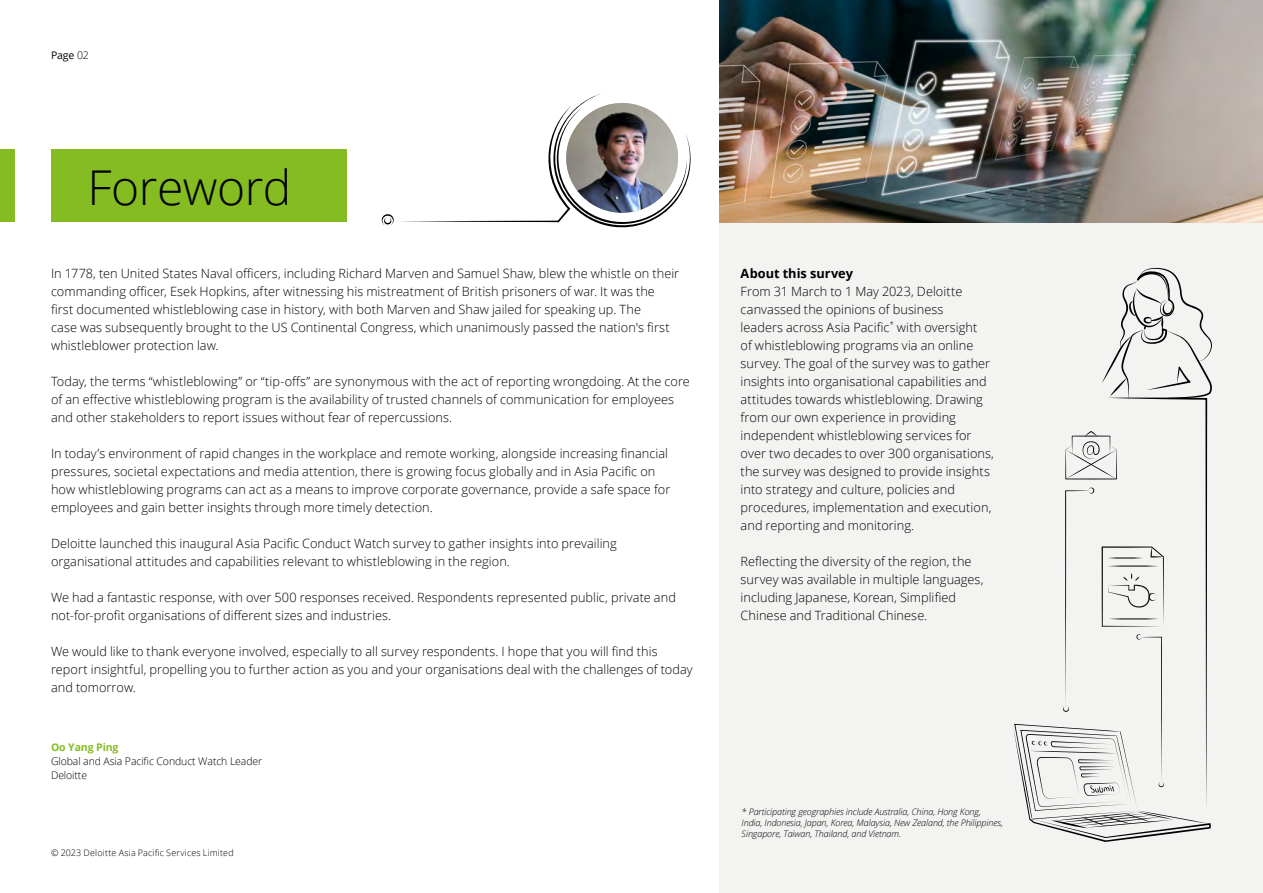
<style>
.page{position:relative;width:1263px;height:893px;background:#fff}
.page>*{position:absolute;margin:0;border:0;box-sizing:border-box;transform-origin:0 0}
.t1{font:300 48px "Open Sans";letter-spacing:-.01em;color:#000}
.t2{font:300 12.75px/18px "Open Sans";letter-spacing:.005em;color:#000}
.t3{font:700 12.75px "Open Sans";letter-spacing:.005em;color:#000}
.t4{font:300 10.5px/14.2px "Open Sans";letter-spacing:-.01em;color:#000}
.t5{font:700 10.5px "Open Sans";letter-spacing:-.01em;color:#85bc22}
.t6{font:10.5px "Open Sans";color:#000}
.t7{font:italic 300 9px/10.8px "Open Sans";letter-spacing:-.01em;color:#000}
.t8{font:300 9px "Open Sans";letter-spacing:.015em;color:#000}
.s1{font-weight:300}
</style>
<div class="page">
<div style="left:51px;top:150px;width:296px;height:72px;background:#85bc22"></div>
<div style="left:0;top:150px;width:15px;height:72px;background:#85bc22"></div>
<div style="left:719px;top:24px;width:544px;height:869px;background:#f3f3f2"></div>
<img style="left:719px;top:0;width:544px;height:222px">
<svg style="left:381px;top:94px;width:310px;height:134px"></svg>
<svg style="left:1013px;top:267px;width:199px;height:575px"></svg>
<p class="t6" style="left:51px;top:48px;width:39px">Page <span class="s1">02</span></p>
<h1 class="t1" style="left:88px;top:154px;width:205px">Foreword</h1>
<p class="t2" style="left:51px;top:264px;width:630px">In 1778, ten United States Naval officers, including Richard Marven and Samuel Shaw, blew the whistle on their commanding officer, Esek Hopkins, after witnessing his mistreatment of British prisoners of war. It was the first documented whistleblowing case in history, with both Marven and Shaw jailed for speaking up. The<br>case was subsequently brought to the US Continental Congress, which unanimously passed the nation's first whistleblower protection law.</p>
<p class="t2" style="left:51px;top:372px;width:640px">Today, the terms “whistleblowing” or “tip-offs” are synonymous with the act of reporting wrongdoing. At the core of an effective whistleblowing program is the availability of trusted channels of communication for employees and other stakeholders to report issues without fear of repercussions.</p>
<p class="t2" style="left:51px;top:444px;width:621px">In today’s environment of rapid changes in the workplace and remote working, alongside increasing financial pressures, societal expectations and media attention, there is growing focus globally and in Asia Pacific on how whistleblowing programs can act as a means to improve corporate governance, provide a safe space for employees and gain better insights through more timely detection.</p>
<p class="t2" style="left:51px;top:534px;width:567px">Deloitte launched this inaugural Asia Pacific Conduct Watch survey to gather insights into prevailing organisational attitudes and capabilities relevant to whistleblowing in the region.</p>
<p class="t2" style="left:51px;top:588px;width:626px">We had a fantastic response, with over 500 responses received. Respondents represented public, private and not-for-profit organisations of different sizes and industries.</p>
<p class="t2" style="left:51px;top:642px;width:643px">We would like to thank everyone involved, especially to all survey respondents. I hope that you will find this report insightful, propelling you to further action as you and your organisations deal with the challenges of today and tomorrow.</p>
<p class="t5" style="left:51px;top:739px;width:69px">Oo Yang Ping</p>
<p class="t4" style="left:51px;top:754px;width:213px">Global and Asia Pacific Conduct Watch Leader<br>Deloitte</p>
<p class="t8" style="left:51px;top:847px;width:184px">© 2023 Deloitte Asia Pacific Services Limited</p>
<p class="t3" style="left:741px;top:264px;width:114px">About this survey</p>
<p class="t2" style="left:741px;top:282px;width:255px">From 31 March to 1 May 2023, Deloitte canvassed the opinions of business<br>leaders across Asia Pacific<sup>*</sup> with oversight<br>of whistleblowing programs via an online survey. The goal of the survey was to gather insights into organisational capabilities and attitudes towards whistleblowing. Drawing from our own experience in providing independent whistleblowing services for over two decades to over 300 organisations, the survey was designed to provide insights into strategy and culture, policies and procedures, implementation and execution, and reporting and monitoring.</p>
<p class="t2" style="left:741px;top:552px;width:244px">Reflecting the diversity of the region, the survey was available in multiple languages, including Japanese, Korean, Simplified Chinese and Traditional Chinese.</p>
<p class="t7" style="left:742px;top:806px;width:263px">* Participating geographies include Australia, China, Hong Kong,<br>India, Indonesia, Japan, Korea, Malaysia, New Zealand, the Philippines,<br>Singapore, Taiwan, Thailand, and Vietnam.</p>
</div>
